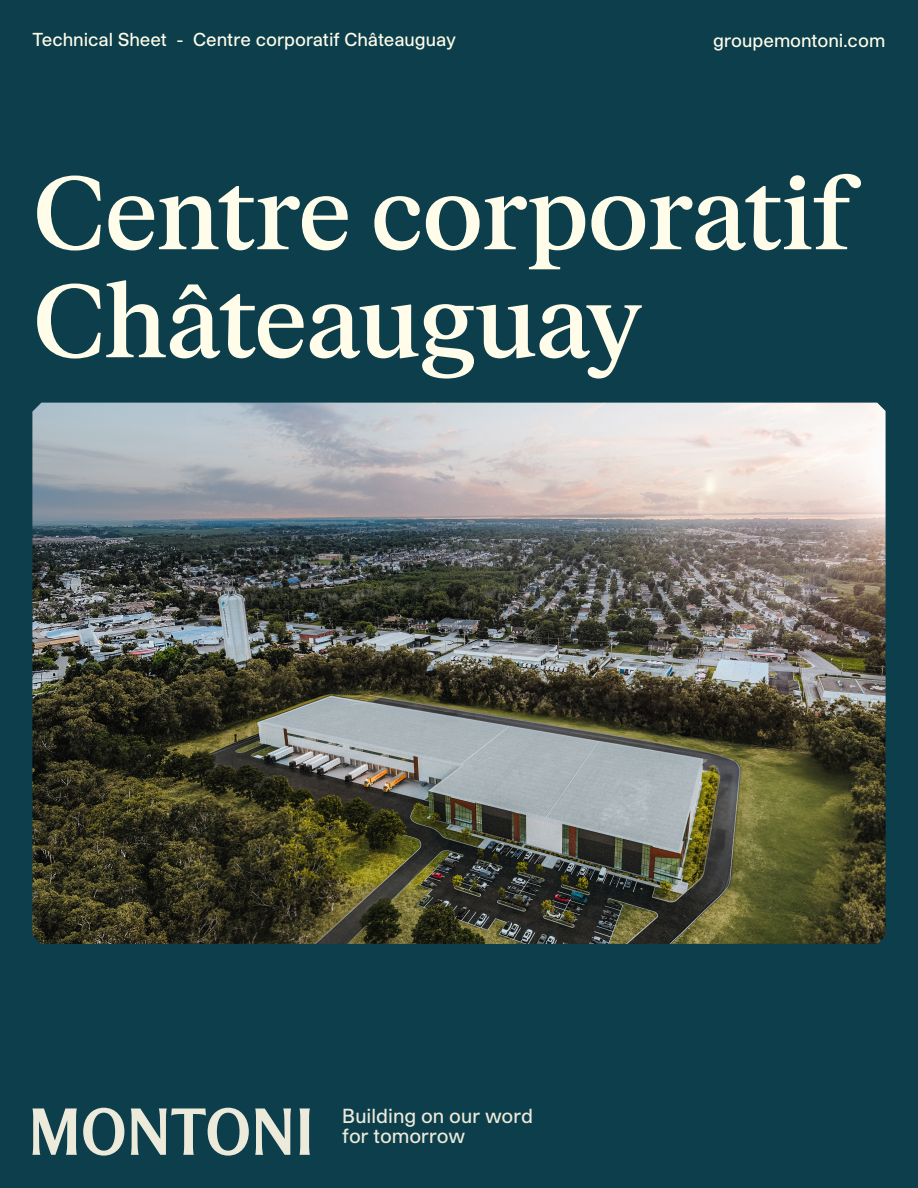
<style>
.page{position:relative;width:918px;height:1188px;background:#0c3e4c}
.page>*{position:absolute;margin:0;border:0;box-sizing:border-box;transform-origin:0 0}
.t1{font:500 100.5px/108px "FK Roman Standard";letter-spacing:-.025em;color:#fffde9}
.t2{font:500 19.5px/19.5px "Studio Pro";color:#eceada}
.t3{font:500 18px "Studio Pro";color:#fffde9}
</style>
<div class="page">
<svg style="left:32px;top:1108px;width:45px;height:47px"></svg>
<svg style="left:83px;top:1108px;width:41px;height:48px"></svg>
<svg style="left:299px;top:1108px;width:11px;height:47px"></svg>
<svg style="left:131px;top:1108px;width:118px;height:48px"></svg>
<svg style="left:255px;top:1108px;width:36px;height:47px"></svg>
<img style="left:32px;top:403px;width:854px;height:541px">
<p class="t3" style="left:32px;top:27px;width:425px">Technical Sheet - Centre corporatif Châteauguay</p>
<p class="t3" style="left:713px;top:28px;width:174px">groupemontoni.com</p>
<p class="t1" style="left:32px;top:153px;width:822px">Centre corporatif<br>Châteauguay</p>
<p class="t2" style="left:342px;top:1106px;width:192px">Building on our word for tomorrow</p>
</div>
